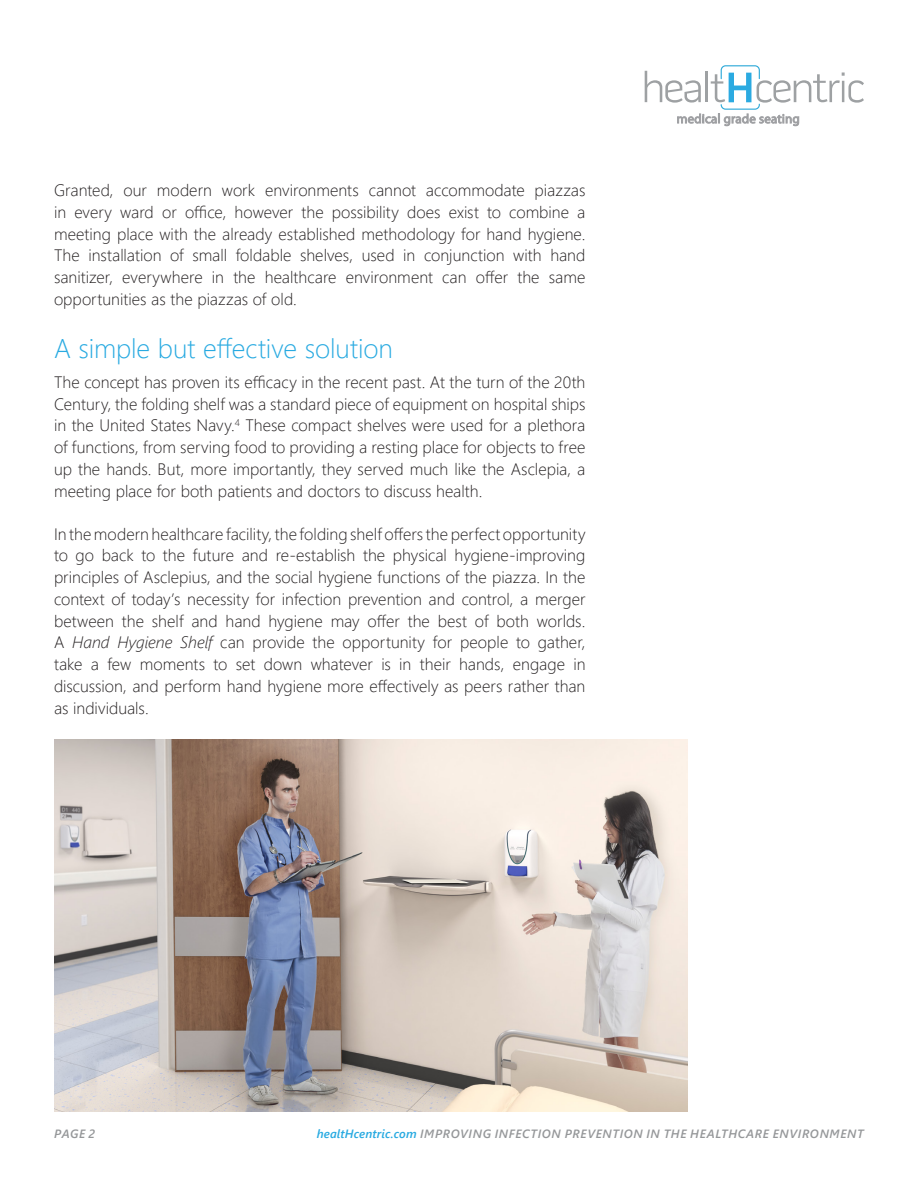
<style>
.page{position:relative;width:918px;height:1188px;background:#fff}
.page>*{position:absolute;margin:0;border:0;box-sizing:border-box;transform-origin:0 0}
.Headline{font:27px "Webly Sleek UI Light";color:#29aae1}
.Body{font:16.5px/21.8px "Webly Sleek UI Light";letter-spacing:.005em;color:#231f20;text-align:justify}
.t1{font:italic 12px "Webly Sleek UI Semibold";letter-spacing:.05em;color:#959799}
.s1{font-style:italic}
.s2{color:#29aae1}
</style>
<div class="page">
<svg style="left:645px;top:65px;width:219px;height:61px"></svg>
<img style="left:54px;top:740px;width:633px;height:371px">
<p class="Body" style="left:54px;top:179px;width:533px">Granted, our modern work environments cannot accommodate piazzas in every ward or office, however the possibility does exist to combine a meeting place with the already established methodology for hand hygiene.<br>The installation of small foldable shelves, used in conjunction with hand sanitizer, everywhere in the healthcare environment can offer the same opportunities as the piazzas of old.</p>
<p class="Headline" style="left:54px;top:328px;width:340px">A simple but effective solution</p>
<p class="Body" style="left:54px;top:370px;width:533px">The concept has proven its efficacy in the recent past. At the turn of the 20th Century, the folding shelf was a standard piece of equipment on hospital ships in the United States Navy.<sup>4</sup> These compact shelves were used for a plethora of functions, from serving food to providing a resting place for objects to free up the hands. But, more importantly, they served much like the Asclepia, a meeting place for both patients and doctors to discuss health.</p>
<p class="Body" style="left:54px;top:522px;width:533px">In the modern healthcare facility, the folding shelf offers the perfect opportunity to go back to the future and re-establish the physical hygiene-improving principles of Asclepius, and the social hygiene functions of the piazza. In the context of today’s necessity for infection prevention and control, a merger between the shelf and hand hygiene may offer the best of both worlds.<br>A <span class="s1">Hand Hygiene Shelf</span> can provide the opportunity for people to gather, take a few moments to set down whatever is in their hands, engage in discussion, and perform hand hygiene more effectively as peers rather than as individuals.</p>
<p class="t1" style="left:54px;top:1125px;width:42px">PAGE 2</p>
<p class="t1" style="left:317px;top:1125px;width:548px"><span class="s2">healtHcentric.com</span> IMPROVING INFECTION PREVENTION IN THE HEALTHCARE ENVIRONMENT</p>
</div>
